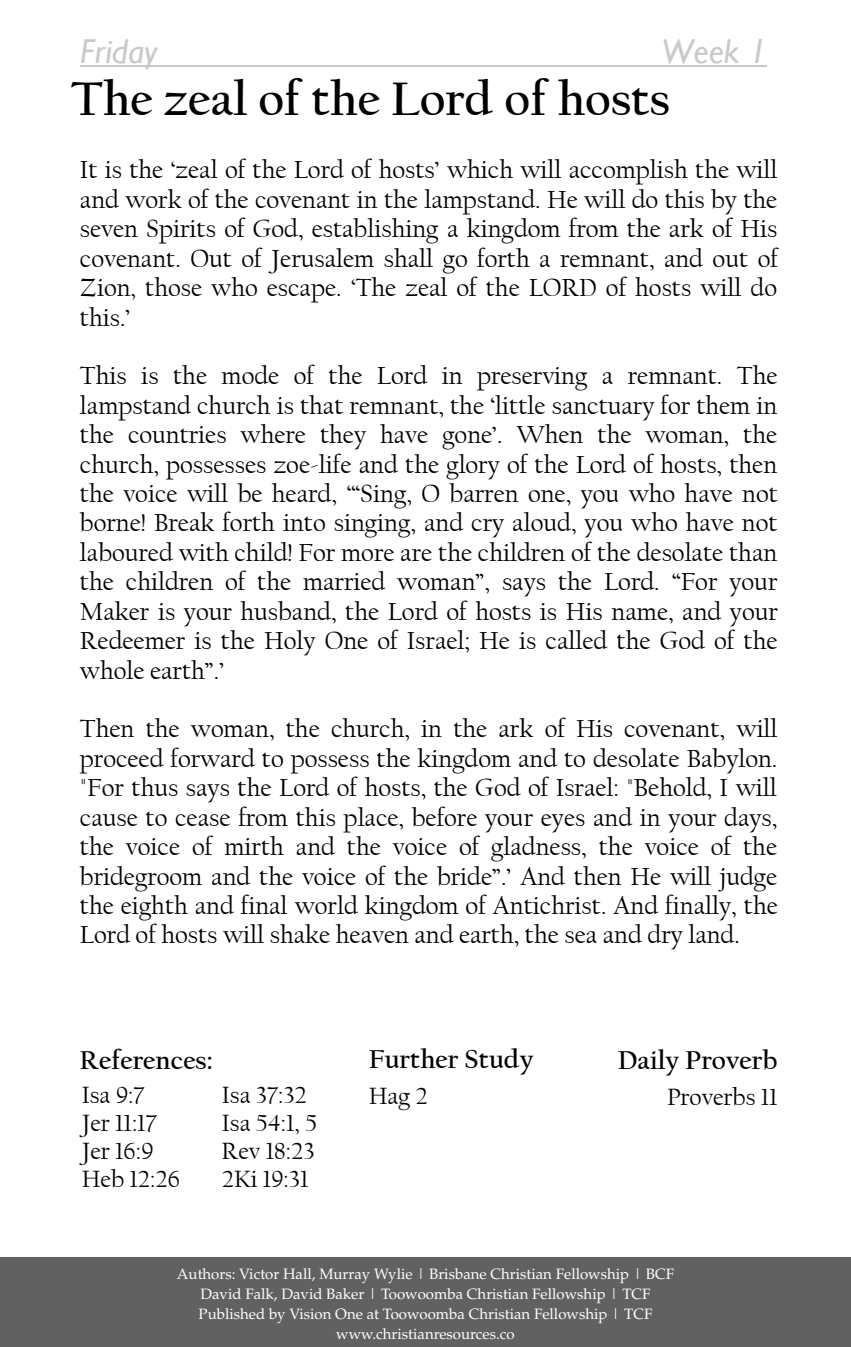
<style>
.page{position:relative;width:851px;height:1347px;background:#fff}
.page>*{position:absolute;margin:0;border:0;box-sizing:border-box;transform-origin:0 0}
.t1{font:700 49.25px "Californian FB";color:#000}
.t2{font:italic 34.5px "Gill Sans";color:#c7c9cb}
.t3{font:700 27px "Californian FB";color:#000}
.t4{font:26px/29.5px "Californian FB";color:#000;text-align:justify}
.t5{font:24.75px "Californian FB";color:#000}
.t6{font:15px/20px "Palatino";color:#fff;text-align:center}
</style>
<div class="page">
<div style="left:1px;top:1258px;width:848px;height:87px;background:#616161"></div>
<svg style="left:0;top:1257px;width:1px;height:89px"></svg>
<hr style="left:80px;top:65px;width:687px;height:2px;background:#c7c9cb">
<h2 class="t2" style="left:80px;top:31px;width:79px">Friday</h2>
<h2 class="t2" style="left:661px;top:31px;width:107px">Week 1</h2>
<h1 class="t1" style="left:71px;top:71px;width:600px">The zeal of the Lord of hosts</h1>
<p class="t4" style="left:80px;top:156px;width:699px">It is the ‘zeal of the Lord of hosts’ which will accomplish the will and work of the covenant in the lampstand. He will do this by the seven Spirits of God, establishing a kingdom from the ark of His covenant. Out of Jerusalem shall go forth a remnant, and out of Zion, those who escape. ‘The zeal of the LORD of hosts will do this.’</p>
<p class="t4" style="left:80px;top:361px;width:699px">This is the mode of the Lord in preserving a remnant. The lampstand church is that remnant, the ‘little sanctuary for them in the countries where they have gone’. When the woman, the church, possesses zoe-life and the glory of the Lord of hosts, then the voice will be heard, ‘“Sing, O barren one, you who have not borne! Break forth into singing, and cry aloud, you who have not laboured with child! For more are the children of the desolate than the children of the married woman”, says the Lord. “For your Maker is your husband, the Lord of hosts is His name, and your Redeemer is the Holy One of Israel; He is called the God of the whole earth”.’</p>
<p class="t4" style="left:80px;top:714px;width:699px">Then the woman, the church, in the ark of His covenant, will proceed forward to possess the kingdom and to desolate Babylon. "For thus says the Lord of hosts, the God of Israel: "Behold, I will cause to cease from this place, before your eyes and in your days, the voice of mirth and the voice of gladness, the voice of the bridegroom and the voice of the bride”.’ And then He will judge the eighth and final world kingdom of Antichrist. And finally, the Lord of hosts will shake heaven and earth, the sea and dry land.</p>
<p class="t3" style="left:368px;top:1043px;width:166px">Further Study</p>
<p class="t3" style="left:80px;top:1045px;width:134px">References:</p>
<p class="t3" style="left:617px;top:1045px;width:161px">Daily Proverb</p>
<p class="t5" style="left:82px;top:1080px;width:64px">Isa 9:7</p>
<p class="t5" style="left:222px;top:1080px;width:87px">Isa 37:32</p>
<p class="t5" style="left:82px;top:1108px;width:76px">Jer 11:17</p>
<p class="t5" style="left:222px;top:1108px;width:97px">Isa 54:1, 5</p>
<p class="t5" style="left:82px;top:1136px;width:73px">Jer 16:9</p>
<p class="t5" style="left:221px;top:1136px;width:95px">Rev 18:23</p>
<p class="t5" style="left:82px;top:1164px;width:100px">Heb 12:26</p>
<p class="t5" style="left:222px;top:1164px;width:88px">2Ki 19:31</p>
<p class="t5" style="left:368px;top:1082px;width:61px">Hag 2</p>
<p class="t5" style="left:667px;top:1082px;width:112px">Proverbs 11</p>
<p class="t6" style="left:177px;top:1263px;width:498px">Authors: Victor Hall, Murray Wylie | Brisbane Christian Fellowship | BCF David Falk, David Baker | Toowoomba Christian Fellowship | TCF Published by Vision One at Toowoomba Christian Fellowship | TCF www.christianresources.co</p>
</div>
